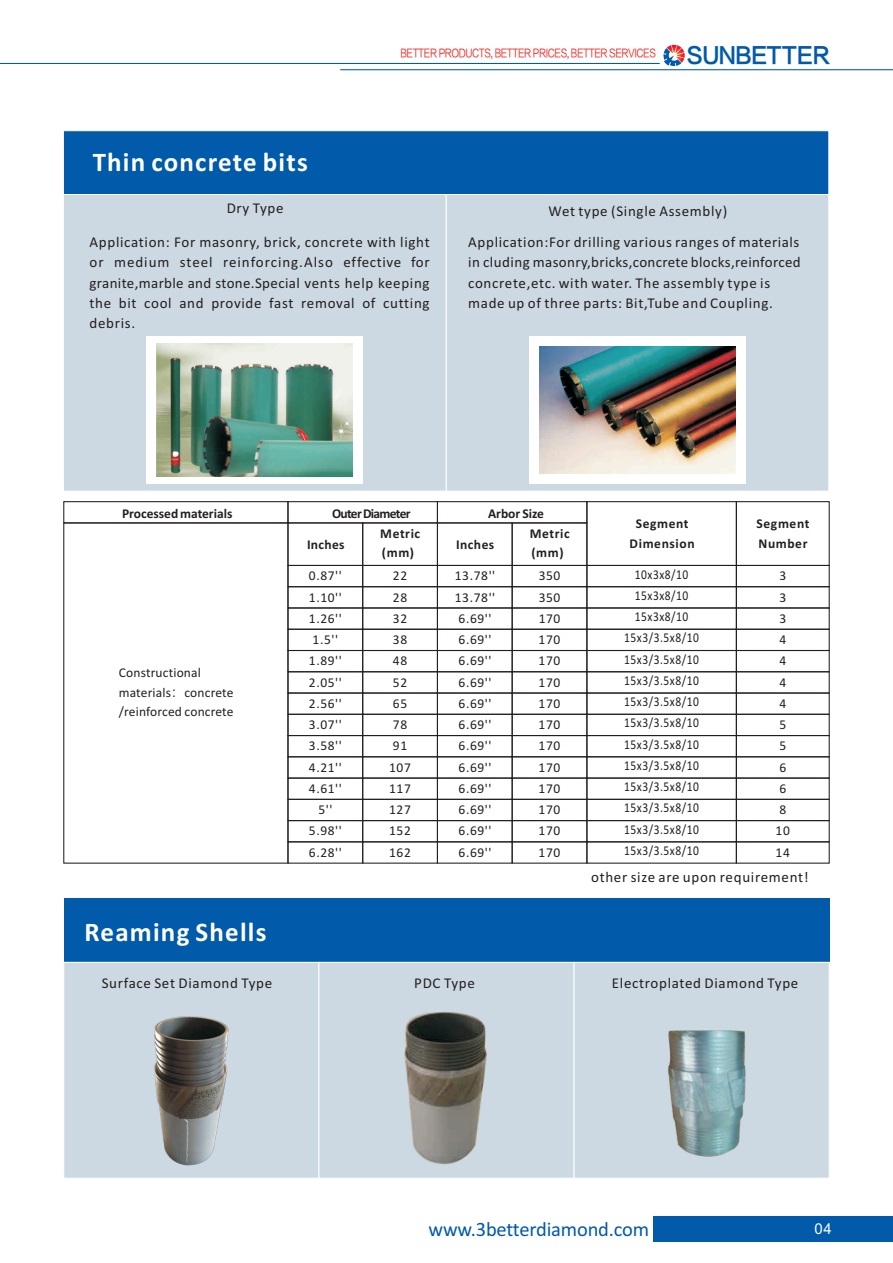
<style>
.page{position:relative;width:893px;height:1263px;background:#fff}
.page>*{position:absolute;margin:0;border:0;box-sizing:border-box;transform-origin:0 0}
.t1{font:700 27px "Calibri";letter-spacing:.045em;color:#fff}
.t2{font:22.2px "FZLTCHJW GB1 0";letter-spacing:-.04em;color:#015aaa;scale:.95 1}
.t3{font:20.55px "Calibri";letter-spacing:-.01em;color:#015aaa}
.t4{font:15px/20.1px "Calibri";letter-spacing:.045em;color:#231f20}
.t5{font:15px "Arial";color:#fff}
.t6{font:13.5px/21.3px "Calibri";letter-spacing:.045em;color:#231f20}
.t7{font:13.5px/21.3px "Calibri";letter-spacing:.045em;color:#231f20;text-align:center;scale:.85 1}
.t8{font:700 13.5px/19.8px "Calibri";letter-spacing:.035em;color:#231f20}
.t9{font:13.5px/19.8px "Calibri";letter-spacing:.01em;color:#231f20}
.t10{font:700 13.5px "Calibri";color:#231f20}
.t11{font:700 13.5px "Calibri";letter-spacing:-.05em;color:#231f20}
.t12{font:11.25px "FZLTHJW GB1 0";letter-spacing:-.05em;color:#ec2d28;scale:.8 1}
.s1{font-family:"Hiragino Sans GB W3"}
</style>
<div class="page">
<div style="left:447px;top:195px;width:382px;height:296px;background:#cdd9e2"></div>
<div style="left:64px;top:195px;width:382px;height:296px;background:#cdd9e2"></div>
<div style="left:63px;top:130px;width:766px;height:64px;background:#015aaa"></div>
<div style="left:146px;top:336px;width:217px;height:147px;background:#fff"></div>
<img style="left:157px;top:343px;width:196px;height:133px">
<div style="left:529px;top:336px;width:217px;height:147px;background:#fff"></div>
<img style="left:540px;top:346px;width:196px;height:127px">
<div style="left:64px;top:898px;width:765px;height:64px;background:#015aaa"></div>
<div style="left:64px;top:961px;width:254px;height:217px;background:#cdd9e2"></div>
<img style="left:127px;top:1007px;width:125px;height:167px">
<div style="left:318px;top:961px;width:255px;height:217px;background:#cdd9e2"></div>
<div style="left:573px;top:961px;width:257px;height:217px;background:#cdd9e2"></div>
<img style="left:656px;top:1019px;width:98px;height:140px">
<img style="left:405px;top:1012px;width:81px;height:152px">
<svg style="left:63px;top:501px;width:767px;height:363px"></svg>
<svg style="left:63px;top:522px;width:226px;height:342px"></svg>
<div style="left:654px;top:1216px;width:239px;height:26px;background:#015aaa"></div>
<hr style="left:340px;top:69px;width:553px;height:1px;background:#015aaa">
<hr style="left:0;top:63px;width:660px;height:1px;background:#015aaa">
<svg style="left:663px;top:45px;width:22px;height:21px"></svg>
<p class="t12" style="left:400px;top:47px;width:321px">BETTER PRODUCTS, BETTER PRICES, BETTER SERVICES</p>
<h2 class="t2" style="left:686px;top:43px;width:153px">SUN BETTER</h2>
<h1 class="t1" style="left:93px;top:151px;width:217px">Thin concrete bits</h1>
<p class="t4" style="left:227px;top:199px;width:58px">Dry Type</p>
<p class="t4" style="left:549px;top:202px;width:180px">Wet type (Single Assembly)</p>
<p class="t4" style="left:90px;top:233px;width:342px;text-align:justify">Application: For masonry, brick, concrete with light or medium steel reinforcing.Also effective for granite,marble and stone.Special vents help keeping the bit cool and provide fast removal of cutting debris.</p>
<p class="t4" style="left:468px;top:233px;width:334px">Application:For drilling various ranges of materials in cluding masonry,bricks,concrete blocks,reinforced concrete,etc. with water. The assembly type is made up of three parts: Bit,Tube and Coupling.</p>
<p class="t10" style="left:122px;top:508px;width:112px">Processed materials</p>
<p class="t11" style="left:332px;top:508px;width:80px">OuterDiameter</p>
<p class="t10" style="left:488px;top:508px;width:57px">Arbor Size</p>
<p class="t8" style="left:307px;top:535px;width:39px">Inches</p>
<p class="t6" style="left:309px;top:566px;width:34px;text-align:center">0.87''<br>1.10''<br>1.26''<br>1.5''<br>1.89''<br>2.05''<br>2.56''<br>3.07''<br>3.58''<br>4.21''<br>4.61''<br>5''<br>5.98''<br>6.28''</p>
<p class="t8" style="left:380px;top:524px;width:42px">Metric (mm)</p>
<p class="t6" style="left:389px;top:566px;width:23px">22<br>28<br>32<br>38<br>48<br>52<br>65<br>78<br>91<br>107<br>117<br>127<br>152<br>162</p>
<p class="t8" style="left:530px;top:524px;width:42px">Metric (mm)</p>
<p class="t6" style="left:539px;top:566px;width:23px;text-align:justify">350<br>350<br>170<br>170<br>170<br>170<br>170<br>170<br>170<br>170<br>170<br>170<br>170<br>170</p>
<p class="t8" style="left:456px;top:535px;width:40px">Inches</p>
<p class="t6" style="left:455px;top:566px;width:42px">13.78''<br>13.78''<br>6.69''<br>6.69''<br>6.69''<br>6.69''<br>6.69''<br>6.69''<br>6.69''<br>6.69''<br>6.69''<br>6.69''<br>6.69''<br>6.69''</p>
<p class="t9" style="left:119px;top:664px;width:116px">Constructional materials<span class="s1">：</span>concrete /reinforced concrete</p>
<p class="t8" style="left:630px;top:515px;width:66px;text-align:center">Segment<br>Dimension</p>
<p class="t7" style="left:624px;top:564px;width:89px">10x3x8/10<br>15x3x8/10<br>15x3x8/10<br>15x3/3.5x8/10<br>15x3/3.5x8/10<br>15x3/3.5x8/10<br>15x3/3.5x8/10<br>15x3/3.5x8/10<br>15x3/3.5x8/10<br>15x3/3.5x8/10<br>15x3/3.5x8/10<br>15x3/3.5x8/10<br>15x3/3.5x8/10<br>15x3/3.5x8/10</p>
<p class="t4" style="left:591px;top:868px;width:219px">other size are upon requirement!</p>
<p class="t8" style="left:757px;top:515px;width:54px">Segment<br>Number</p>
<p class="t6" style="left:776px;top:566px;width:16px">3<br>3<br>3<br>4<br>4<br>4<br>4<br>5<br>5<br>6<br>6<br>8<br>10<br>14</p>
<h1 class="t1" style="left:85px;top:921px;width:184px">Reaming Shells</h1>
<p class="t4" style="left:102px;top:974px;width:172px">Surface Set Diamond Type</p>
<p class="t4" style="left:414px;top:974px;width:62px">PDC Type</p>
<p class="t4" style="left:612px;top:974px;width:188px">Electroplated Diamond Type</p>
<h3 class="t3" style="left:428px;top:1220px;width:222px">www.3betterdiamond.com</h3>
<p class="t5" style="left:814px;top:1223px;width:19px">04</p>
</div>
